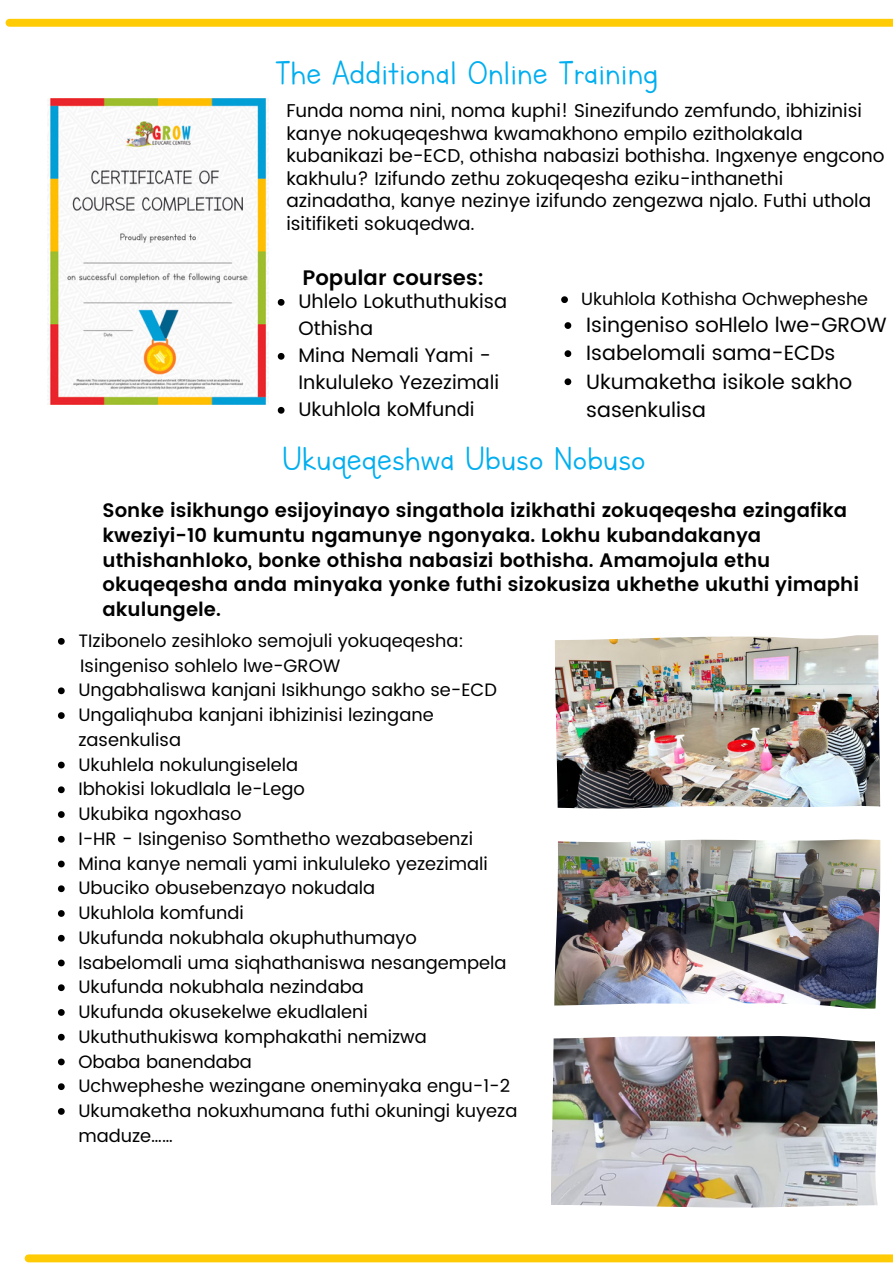
<style>
.page{position:relative;width:893px;height:1264px;background:#fff}
.page>*{position:absolute;margin:0;border:0;box-sizing:border-box;transform-origin:0 0}
.t1{font:39px "Lettersfor Learners";color:#00aeef}
.t2{font:600 21px "Poppins";color:#000}
.t3{font:20.7px/28px "Poppins";color:#000}
.t4{font:600 19.5px/24.8px "Poppins";color:#000}
.t5{font:19.5px/27px "Poppins";color:#000}
.t6{font:18.6px/22.5px "Poppins";color:#000}
.t7{font:18px/24.8px "Poppins";color:#000}
.t8{font:17.7px "Poppins";color:#000}
</style>
<div class="page">
<img style="left:555px;top:635px;width:325px;height:173px">
<img style="left:554px;top:839px;width:326px;height:169px">
<img style="left:551px;top:1036px;width:326px;height:171px">
<svg style="left:6px;top:19px;width:886px;height:8px;background:#ffcc0d"></svg>
<svg style="left:25px;top:1254px;width:867px;height:8px;background:#ffcd12"></svg>
<img style="left:48px;top:98px;width:220px;height:306px">
<svg style="left:58px;top:638px;width:7px;height:6px"></svg>
<svg style="left:58px;top:687px;width:7px;height:7px"></svg>
<svg style="left:58px;top:712px;width:7px;height:7px"></svg>
<svg style="left:58px;top:761px;width:7px;height:7px"></svg>
<svg style="left:58px;top:786px;width:7px;height:7px"></svg>
<svg style="left:58px;top:811px;width:7px;height:7px"></svg>
<svg style="left:58px;top:835px;width:7px;height:7px"></svg>
<svg style="left:58px;top:860px;width:7px;height:7px"></svg>
<svg style="left:58px;top:885px;width:7px;height:7px"></svg>
<svg style="left:58px;top:910px;width:7px;height:6px"></svg>
<svg style="left:58px;top:934px;width:7px;height:7px"></svg>
<svg style="left:58px;top:959px;width:7px;height:7px"></svg>
<svg style="left:58px;top:984px;width:7px;height:7px"></svg>
<svg style="left:58px;top:1009px;width:7px;height:6px"></svg>
<svg style="left:58px;top:1033px;width:7px;height:7px"></svg>
<svg style="left:58px;top:1058px;width:7px;height:7px"></svg>
<svg style="left:58px;top:1083px;width:7px;height:7px"></svg>
<svg style="left:58px;top:1108px;width:7px;height:6px"></svg>
<svg style="left:278px;top:299px;width:6px;height:7px"></svg>
<svg style="left:278px;top:353px;width:6px;height:7px"></svg>
<svg style="left:278px;top:407px;width:6px;height:6px"></svg>
<svg style="left:561px;top:296px;width:7px;height:7px"></svg>
<svg style="left:564px;top:322px;width:7px;height:7px"></svg>
<svg style="left:564px;top:350px;width:7px;height:7px"></svg>
<svg style="left:564px;top:378px;width:7px;height:7px"></svg>
<p class="t1" style="left:275px;top:55px;width:384px">The Additional Online Training</p>
<p class="t6" style="left:286px;top:99px;width:599px">Funda noma nini, noma kuphi! Sinezifundo zemfundo, ibhizinisi kanye nokuqeqeshwa kwamakhono empilo ezitholakala kubanikazi be-ECD, othisha nabasizi bothisha. Ingxenye engcono kakhulu? Izifundo zethu zokuqeqesha eziku-inthanethi azinadatha, kanye nezinye izifundo zengezwa njalo. Futhi uthola isitifiketi sokuqedwa.</p>
<p class="t2" style="left:302px;top:263px;width:183px">Popular courses:</p>
<p class="t5" style="left:298px;top:287px;width:210px">Uhlelo Lokuthuthukisa<br>Othisha</p>
<p class="t5" style="left:298px;top:341px;width:202px">Mina Nemali Yami -<br>Inkululeko Yezezimali</p>
<p class="t5" style="left:298px;top:395px;width:177px">Ukuhlola koMfundi</p>
<p class="t8" style="left:581px;top:287px;width:288px">Ukuhlola Kothisha Ochwepheshe</p>
<p class="t3" style="left:586px;top:311px;width:302px">Isingeniso soHlelo lwe-GROW</p>
<p class="t3" style="left:586px;top:339px;width:251px">Isabelomali sama-ECDs</p>
<p class="t3" style="left:586px;top:367px;width:267px">Ukumaketha isikole sakho sasenkulisa</p>
<p class="t1" style="left:282px;top:441px;width:364px">Ukuqeqeshwa Ubuso Nobuso</p>
<p class="t4" style="left:102px;top:498px;width:758px">Sonke isikhungo esijoyinayo singathola izikhathi zokuqeqesha ezingafika kweziyi-10 kumuntu ngamunye ngonyaka. Lokhu kubandakanya uthishanhloko, bonke othisha nabasizi bothisha. Amamojula ethu okuqeqesha anda minyaka yonke futhi sizokusiza ukhethe ukuthi yimaphi akulungele.</p>
<p class="t7" style="left:78px;top:628px;width:387px">TIzibonelo zesihloko semojuli yokuqeqesha:</p>
<p class="t7" style="left:78px;top:677px;width:420px">Ungabhaliswa kanjani Isikhungo sakho se-ECD</p>
<p class="t7" style="left:78px;top:702px;width:357px">Ungaliqhuba kanjani ibhizinisi lezingane zasenkulisa</p>
<p class="t7" style="left:78px;top:752px;width:221px">Ukuhlela nokulungiselela</p>
<p class="t7" style="left:78px;top:776px;width:228px">Ibhokisi lokudlala le-Lego</p>
<p class="t7" style="left:78px;top:801px;width:165px">Ukubika ngoxhaso</p>
<p class="t7" style="left:78px;top:826px;width:396px">I-HR - Isingeniso Somthetho wezabasebenzi</p>
<p class="t7" style="left:78px;top:851px;width:411px">Mina kanye nemali yami inkululeko yezezimali</p>
<p class="t7" style="left:78px;top:875px;width:298px">Ubuciko obusebenzayo nokudala</p>
<p class="t7" style="left:78px;top:900px;width:167px">Ukuhlola komfundi</p>
<p class="t7" style="left:78px;top:925px;width:340px">Ukufunda nokubhala okuphuthumayo</p>
<p class="t7" style="left:78px;top:949px;width:430px">Isabelomali uma siqhathaniswa nesangempela</p>
<p class="t7" style="left:78px;top:974px;width:287px">Ukufunda nokubhala nezindaba</p>
<p class="t7" style="left:78px;top:999px;width:291px">Ukufunda okusekelwe ekudlaleni</p>
<p class="t7" style="left:78px;top:1024px;width:350px">Ukuthuthukiswa komphakathi nemizwa</p>
<p class="t7" style="left:78px;top:1048px;width:175px">Obaba banendaba</p>
<p class="t7" style="left:78px;top:1073px;width:433px">Uchwepheshe wezingane oneminyaka engu-1-2</p>
<p class="t7" style="left:78px;top:1098px;width:440px">Ukumaketha nokuxhumana futhi okuningi kuyeza maduze……</p>
<p class="t7" style="left:80px;top:653px;width:262px">Isingeniso sohlelo lwe-GROW</p>
</div>
